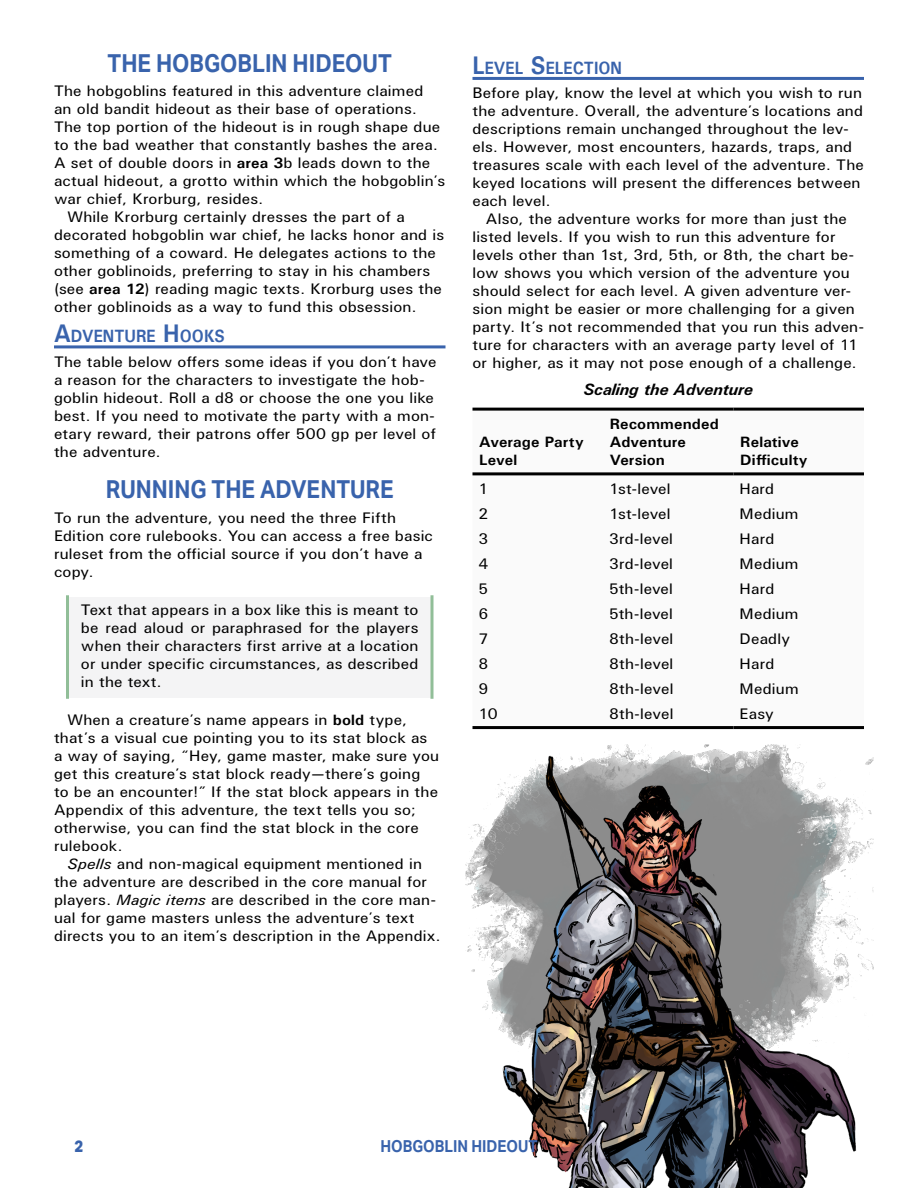
<style>
.page{position:relative;width:918px;height:1188px;background:#fff}
.page>*{position:absolute;margin:0;border:0;box-sizing:border-box;transform-origin:0 0}
.t1{font:700 24.75px "Aktiv Grotesk";color:#3963ac;scale:.9 1}
.t2{font:700 17.85px "U001";color:#3963ac;scale:.9 1}
.t3{font:italic 700 16.5px "U001";color:#000}
.t4{font:700 16.5px "Aktiv Grotesk";color:#3963ac;scale:.9 1}
.t5{font:800 16.5px "Aktiv Grotesk";color:#3963ac;scale:.9 1}
.t6{font:15px/18px "U001";letter-spacing:.01em;color:#000;scale:1.05 1}
.t7{font:700 15px/18px "U001";letter-spacing:.01em;color:#000;scale:1.05 1}
.s1{font-weight:700}
.s2{font-size:25.5px}
.s3{font-style:italic}
</style>
<div class="page">
<img style="left:465px;top:744px;width:409px;height:444px">
<hr style="left:54px;top:345px;width:392px;height:3px;background:#3963ac">
<div style="left:68px;top:597px;width:364px;height:100px;background:#f4f4f5"></div>
<hr style="left:66px;top:597px;width:3px;height:100px;background:#91be98">
<svg style="left:430px;top:597px;width:4px;height:100px"></svg>
<hr style="left:472px;top:77px;width:392px;height:3px;background:#3963ac">
<hr style="left:472px;top:408px;width:131px;height:3px;background:#000">
<hr style="left:603px;top:408px;width:131px;height:3px;background:#000">
<hr style="left:734px;top:408px;width:130px;height:3px;background:#000">
<hr style="left:472px;top:472px;width:131px;height:3px;background:#000">
<hr style="left:603px;top:472px;width:131px;height:3px;background:#000">
<hr style="left:734px;top:472px;width:130px;height:3px;background:#000">
<hr style="left:472px;top:726px;width:131px;height:3px;background:#000">
<hr style="left:603px;top:726px;width:131px;height:3px;background:#000">
<hr style="left:734px;top:726px;width:130px;height:3px;background:#000">
<h1 class="t1" style="left:108px;top:49px;width:317px">THE HOBGOBLIN HIDEOUT</h1>
<p class="t6" style="left:54px;top:82px;width:353px">The hobgoblins featured in this adventure claimed</p>
<p class="t6" style="left:54px;top:100px;width:347px">an old bandit hideout as their base of operations.</p>
<p class="t6" style="left:54px;top:118px;width:369px">The top portion of the hideout is in rough shape due</p>
<p class="t6" style="left:54px;top:136px;width:367px">to the bad weather that constantly bashes the area.</p>
<p class="t6" style="left:54px;top:154px;width:360px">A set of double doors in <span class="s1">area 3</span>b leads down to the</p>
<p class="t6" style="left:54px;top:172px;width:374px">actual hideout, a grotto within which the hobgoblin’s</p>
<p class="t6" style="left:54px;top:190px;width:201px">war chief, Krorburg, resides.</p>
<p class="t6" style="left:67px;top:208px;width:323px">While Krorburg certainly dresses the part of a</p>
<p class="t6" style="left:54px;top:226px;width:373px">decorated hobgoblin war chief, he lacks honor and is</p>
<p class="t6" style="left:54px;top:244px;width:365px">something of a coward. He delegates actions to the</p>
<p class="t6" style="left:54px;top:262px;width:360px">other goblinoids, preferring to stay in his chambers</p>
<p class="t6" style="left:54px;top:280px;width:371px">(see <span class="s1">area 12</span>) reading magic texts. Krorburg uses the</p>
<p class="t6" style="left:54px;top:298px;width:347px">other goblinoids as a way to fund this obsession.</p>
<p class="t2" style="left:54px;top:325px;width:191px"><span class="s2">A</span>DVENTURE <span class="s2">H</span>OOKS</p>
<p class="t6" style="left:54px;top:352px;width:366px">The table below offers some ideas if you don’t have a reason for the characters to investigate the hob&shy;goblin hideout. Roll a d8 or choose the one you like best. If you need to motivate the party with a mon&shy;etary reward, their patrons offer 500 gp per level of the adventure.</p>
<h1 class="t1" style="left:106px;top:475px;width:321px">RUNNING THE ADVENTURE</h1>
<p class="t6" style="left:54px;top:508px;width:362px">To run the adventure, you need the three Fifth Edition core rulebooks. You can access a free basic ruleset from the official source if you don’t have a copy.</p>
<p class="t6" style="left:81px;top:601px;width:323px;text-align:justify">Text that appears in a box like this is meant to be read aloud or paraphrased for the players when their characters first arrive at a location or under specific circumstances, as described in the text.</p>
<p class="t6" style="left:54px;top:711px;width:368px;text-indent:13px">When a creature’s name appears in <span class="s1">bold</span> type, that’s a visual cue pointing you to its stat block as a way of saying, “Hey, game master, make sure you get this creature’s stat block ready—there’s going<br>to be an encounter!” If the stat block appears in the Appendix of this adventure, the text tells you so; otherwise, you can find the stat block in the core rulebook.</p>
<p class="t6" style="left:54px;top:855px;width:370px;text-indent:13px"><span class="s3">Spells</span> and non-magical equipment mentioned in the adventure are described in the core manual for players. <span class="s3">Magic items</span> are described in the core man&shy;ual for game masters unless the adventure’s text directs you to an item’s description in the Appendix.</p>
<p class="t2" style="left:472px;top:56px;width:168px"><span class="s2">L</span>EVEL <span class="s2">S</span>ELECTION</p>
<p class="t6" style="left:472px;top:84px;width:374px">Before play, know the level at which you wish to run the adventure. Overall, the adventure’s locations and descriptions remain unchanged throughout the lev&shy;els. However, most encounters, hazards, traps, and treasures scale with each level of the adventure. The keyed locations will present the differences between each level.</p>
<p class="t6" style="left:472px;top:210px;width:374px;text-indent:13px">Also, the adventure works for more than just the listed levels. If you wish to run this adventure for levels other than 1st, 3rd, 5th, or 8th, the chart be&shy;low shows you which version of the adventure you should select for each level. A given adventure ver&shy;sion might be easier or more challenging for a given party. It’s not recommended that you run this adven&shy;ture for characters with an average party level of 11 or higher, as it may not pose enough of a challenge.</p>
<p class="t3" style="left:584px;top:379px;width:171px">Scaling the Adventure</p>
<p class="t7" style="left:479px;top:433px;width:101px">Average Party<br>Level</p>
<p class="t7" style="left:610px;top:415px;width:105px">Recommended<br>Adventure<br>Version</p>
<p class="t7" style="left:740px;top:433px;width:66px">Relative<br>Difficulty</p>
<p class="t6" style="left:479px;top:479px;width:11px">1</p>
<p class="t6" style="left:609px;top:479px;width:60px">1st-level</p>
<p class="t6" style="left:740px;top:479px;width:35px">Hard</p>
<p class="t6" style="left:479px;top:504px;width:11px">2</p>
<p class="t6" style="left:609px;top:504px;width:60px">1st-level</p>
<p class="t6" style="left:740px;top:504px;width:58px">Medium</p>
<p class="t6" style="left:479px;top:529px;width:11px">3</p>
<p class="t6" style="left:609px;top:529px;width:62px">3rd-level</p>
<p class="t6" style="left:740px;top:529px;width:35px">Hard</p>
<p class="t6" style="left:479px;top:554px;width:11px">4</p>
<p class="t6" style="left:609px;top:554px;width:62px">3rd-level</p>
<p class="t6" style="left:740px;top:554px;width:58px">Medium</p>
<p class="t6" style="left:479px;top:579px;width:11px">5</p>
<p class="t6" style="left:609px;top:579px;width:62px">5th-level</p>
<p class="t6" style="left:740px;top:579px;width:35px">Hard</p>
<p class="t6" style="left:479px;top:604px;width:11px">6</p>
<p class="t6" style="left:609px;top:604px;width:62px">5th-level</p>
<p class="t6" style="left:740px;top:604px;width:58px">Medium</p>
<p class="t6" style="left:479px;top:629px;width:11px">7</p>
<p class="t6" style="left:609px;top:629px;width:63px">8th-level</p>
<p class="t6" style="left:740px;top:629px;width:50px">Deadly</p>
<p class="t6" style="left:479px;top:655px;width:11px">8</p>
<p class="t6" style="left:609px;top:655px;width:63px">8th-level</p>
<p class="t6" style="left:740px;top:655px;width:35px">Hard</p>
<p class="t6" style="left:479px;top:680px;width:11px">9</p>
<p class="t6" style="left:609px;top:680px;width:63px">8th-level</p>
<p class="t6" style="left:740px;top:680px;width:58px">Medium</p>
<p class="t6" style="left:479px;top:705px;width:20px">10</p>
<p class="t6" style="left:609px;top:705px;width:63px">8th-level</p>
<p class="t6" style="left:740px;top:705px;width:34px">Easy</p>
<p class="t5" style="left:74px;top:1137px;width:11px">2</p>
<p class="t4" style="left:380px;top:1137px;width:176px">HOBGOBLIN HIDEOUT</p>
</div>
